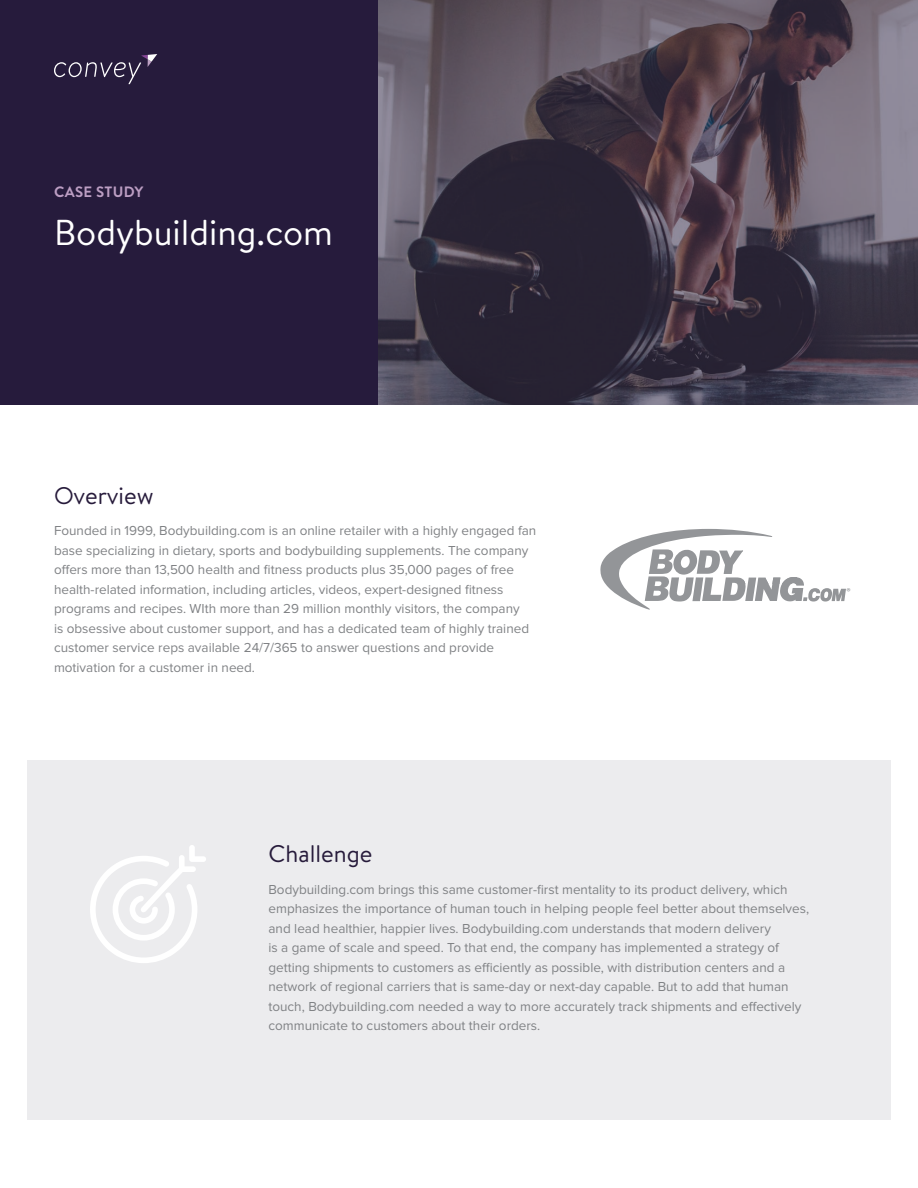
<style>
.page{position:relative;width:918px;height:1188px;background:#fff}
.page>*{position:absolute;margin:0;border:0;box-sizing:border-box;transform-origin:0 0}
.t1{font:36px "Brandon Text";color:#fff}
.t2{font:24px "Brandon Text";color:#271b3b}
.t3{font:700 15px "Brandon Text";letter-spacing:.02em;color:#bc9ec3}
.t4{font:13.5px/19.5px "Proxima Nova";color:#808285}
.t5{font:10.05px "Myriad Pro";color:#939598}
</style>
<div class="page">
<div style="left:0;top:0;width:405px;height:405px;background:#261b3c"></div>
<svg style="left:54px;top:54px;width:103px;height:30px"></svg>
<img style="left:378px;top:0;width:540px;height:405px">
<div style="left:27px;top:760px;width:864px;height:360px;background:#ececee"></div>
<svg style="left:90px;top:845px;width:116px;height:118px"></svg>
<svg style="left:600px;top:529px;width:246px;height:81px"></svg>
<p class="t3" style="left:54px;top:182px;width:91px">CASE STUDY</p>
<h1 class="t1" style="left:54px;top:208px;width:281px">Bodybuilding.com</h1>
<h2 class="t2" style="left:54px;top:479px;width:101px">Overview</h2>
<p class="t4" style="left:54px;top:521px;width:484px">Founded in 1999, Bodybuilding.com is an online retailer with a highly engaged fan base specializing in dietary, sports and bodybuilding supplements. The company offers more than 13,500 health and fitness products plus 35,000 pages of free health-related information, including articles, videos, expert-designed fitness programs and recipes. WIth more than 29 million monthly visitors, the company<br>is obsessive about customer support, and has a dedicated team of highly trained customer service reps available 24/7/365 to answer questions and provide motivation for a customer in need.</p>
<p class="t5" style="left:847px;top:586px;width:6px">®</p>
<h2 class="t2" style="left:268px;top:837px;width:105px">Challenge</h2>
<p class="t4" style="left:268px;top:880px;width:542px">Bodybuilding.com brings this same customer-first mentality to its product delivery, which emphasizes the importance of human touch in helping people feel better about themselves, and lead healthier, happier lives. Bodybuilding.com understands that modern delivery<br>is a game of scale and speed. To that end, the company has implemented a strategy of getting shipments to customers as efficiently as possible, with distribution centers and a network of regional carriers that is same-day or next-day capable. But to add that human touch, Bodybuilding.com needed a way to more accurately track shipments and effectively communicate to customers about their orders.</p>
</div>
